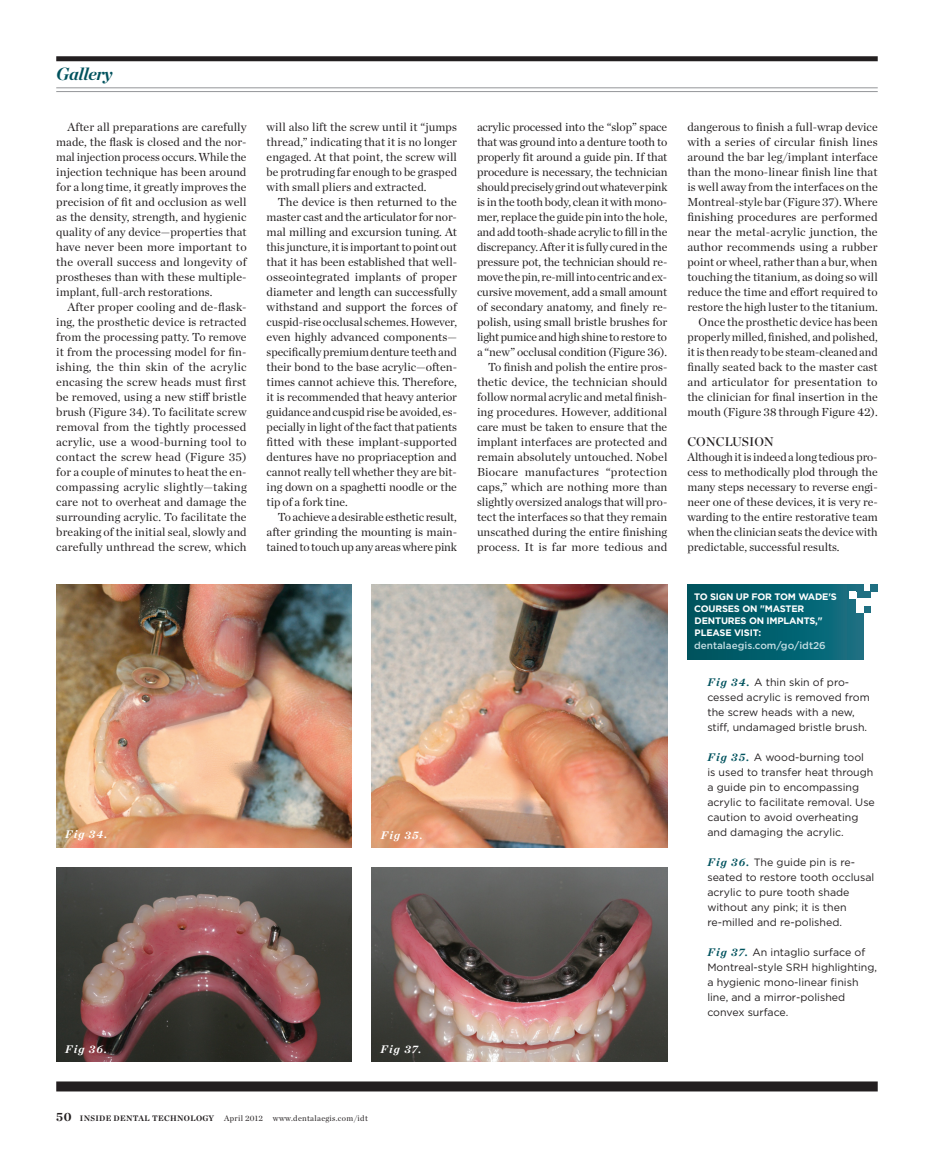
<style>
.page{position:relative;width:934px;height:1159px;background:#fff}
.page>*{position:absolute;margin:0;border:0;box-sizing:border-box;transform-origin:0 0}
.t1{font:italic 700 17.5px "Chronicle Display";letter-spacing:-.02em;color:#00525d}
.t2{font:12.5px "Chronicle Display Semi";color:#231f20}
.t3{font:11.88px/15px "Chronicle Deck";letter-spacing:.005em;color:#231f20;text-align:justify}
.t4{font:italic 700 11.25px "Chronicle Deck";letter-spacing:.115em;color:#fff}
.t5{font:10.62px/15px "Gotham";color:#231f20}
.t6{font:500 10px "Gotham";color:#c2dce2}
.t7{font:700 9.38px "Gotham";letter-spacing:-.02em;color:#fff}
.t8{font:8.12px "Chronicle Deck";letter-spacing:.04em;color:#231f20}
.s1{font-family:"Chronicle Deck";font-weight:700;font-style:italic;font-size:11.25px;color:#00525d}
.s2{font-weight:700;font-size:12.5px}
.s3{font-weight:700}
</style>
<div class="page">
<img style="left:56px;top:584px;width:296px;height:263px">
<img style="left:372px;top:584px;width:295px;height:263px">
<img style="left:56px;top:867px;width:296px;height:194px">
<img style="left:372px;top:867px;width:295px;height:194px">
<div style="left:56px;top:1081px;width:822px;height:10px;background:#231f20"></div>
<hr style="left:56px;top:88px;width:822px;height:1px;background:#939598">
<hr style="left:56px;top:91px;width:822px;height:1px;background:#939598">
<div style="left:56px;top:56px;width:822px;height:5px;background:#231f20"></div>
<div style="left:687px;top:584px;width:176px;height:75px;background:linear-gradient(to right,#00525c,#137083)"></div>
<div style="left:856px;top:591px;width:7px;height:7px;background:#1f6f82"></div>
<div style="left:849px;top:591px;width:7px;height:7px;background:#fff"></div>
<div style="left:863px;top:591px;width:7px;height:7px;background:#1f6f82"></div>
<div style="left:856px;top:612px;width:7px;height:7px;background:#1f6f82"></div>
<div style="left:856px;top:584px;width:7px;height:7px;background:#1f6f82"></div>
<div style="left:863px;top:605px;width:7px;height:7px;background:#1f6f82"></div>
<div style="left:856px;top:605px;width:7px;height:7px;background:#fff"></div>
<div style="left:856px;top:598px;width:15px;height:7px;background:#fff"></div>
<div style="left:870px;top:584px;width:8px;height:7px;background:#1f6f82"></div>
<h1 class="t1" style="left:56px;top:60px;width:58px">Gallery</h1>
<p class="t3" style="left:56px;top:119px;width:192px;text-indent:11px">After all preparations are carefully made, the flask is closed and the nor&shy;mal injection process occurs. While the injection technique has been around for a long time, it greatly improves the precision of fit and occlusion as well as the density, strength, and hygienic quality of any device—properties that have never been more important to the overall success and longevity of prostheses than with these multiple&shy;implant, full-arch restorations.</p>
<p class="t3" style="left:56px;top:299px;width:192px;text-indent:11px">After proper cooling and de-flask&shy;ing, the prosthetic device is retracted from the processing patty. To remove it from the processing model for fin&shy;ishing, the thin skin of the acrylic encasing the screw heads must first be removed, using a new stiff bristle brush (Figure 34). To facilitate screw removal from the tightly processed acrylic, use a wood-burning tool to contact the screw head (Figure 35) for a couple of minutes to heat the en&shy;compassing acrylic slightly—taking care not to overheat and damage the surrounding acrylic. To facilitate the breaking of the initial seal, slowly and carefully unthread the screw, which</p>
<p class="t3" style="left:267px;top:119px;width:192px">will also lift the screw until it “jumps thread,” indicating that it is no longer engaged. At that point, the screw will be protruding far enough to be grasped with small pliers and extracted.</p>
<p class="t3" style="left:267px;top:194px;width:192px;text-indent:11px">The device is then returned to the master cast and the articulator for nor&shy;mal milling and excursion tuning. At this juncture, it is important to point out that it has been established that well&shy;osseointegrated implants of proper diameter and length can successfully withstand and support the forces of cuspid-rise occlusal schemes. However, even highly advanced components— specifically premium denture teeth and their bond to the base acrylic—often&shy;times cannot achieve this. Therefore, it is recommended that heavy anterior guidance and cuspid rise be avoided, es&shy;pecially in light of the fact that patients fitted with these implant-supported dentures have no propriaception and cannot really tell whether they are bit&shy;ing down on a spaghetti noodle or the tip of a fork tine.</p>
<p class="t3" style="left:267px;top:509px;width:192px;text-indent:11px">To achieve a desirable esthetic result, after grinding the mounting is main&shy;tained to touch up any areas where pink</p>
<p class="t4" style="left:65px;top:825px;width:44px">Fig 34.</p>
<p class="t4" style="left:381px;top:825px;width:44px">Fig 35.</p>
<p class="t4" style="left:65px;top:1040px;width:44px">Fig 36.</p>
<p class="t4" style="left:380px;top:1040px;width:42px">Fig 37.</p>
<p class="t3" style="left:477px;top:119px;width:192px;text-align:right">acrylic processed into the “slop” space that was ground into a denture tooth to properly fit around a guide pin. If that procedure is necessary, the technician should precisely grind out whatever pink is in the tooth body, clean it with mono&shy;mer, replace the guide pin into the hole, and add tooth-shade acrylic to fill in the discrepancy. After it is fully cured in the pressure pot, the technician should re&shy;move the pin, re-mill into centric and ex&shy;cursive movement, add a small amount of secondary anatomy, and finely re&shy;polish, using small bristle brushes for light pumice and high shine to restore to a “new” occlusal condition (Figure 36).<br>To finish and polish the entire pros&shy;thetic device, the technician should follow normal acrylic and metal finish&shy;ing procedures. However, additional care must be taken to ensure that the implant interfaces are protected and remain absolutely untouched. Nobel Biocare manufactures “protection caps,” which are nothing more than slightly oversized analogs that will pro&shy;tect the interfaces so that they remain unscathed during the entire finishing process. It is far more tedious and</p>
<p class="t3" style="left:687px;top:119px;width:192px;text-align:right">dangerous to finish a full-wrap device with a series of circular finish lines around the bar leg/implant interface than the mono-linear finish line that is well away from the interfaces on the Montreal-style bar (Figure 37). Where finishing procedures are performed near the metal-acrylic junction, the author recommends using a rubber point or wheel, rather than a bur, when touching the titanium, as doing so will reduce the time and effort required to restore the high luster to the titanium.<br>Once the prosthetic device has been properly milled, finished, and polished, it is then ready to be steam-cleaned and finally seated back to the master cast and articulator for presentation to the clinician for final insertion in the mouth (Figure 38 through Figure 42).</p>
<p class="t2" style="left:687px;top:432px;width:88px">CONCLUSION</p>
<p class="t3" style="left:687px;top:449px;width:192px">Although it is indeed a long tedious pro&shy;cess to methodically plod through the many steps necessary to reverse engi&shy;neer one of these devices, it is very re&shy;warding to the entire restorative team when the clinician seats the device with predictable, successful results.</p>
<p class="t7" style="left:694px;top:590px;width:65px">TOSIGNUP FOR</p>
<p class="t7" style="left:774px;top:590px;width:42px">TOM WADE</p>
<p class="t7" style="left:828px;top:590px;width:9px">'S</p>
<p class="t7" style="left:694px;top:602px;width:8px">COURSES</p>
<p class="t7" style="left:742px;top:602px;width:38px">ON "MASTER</p>
<p class="t7" style="left:694px;top:614px;width:15px">DENTURES</p>
<p class="t7" style="left:749px;top:614px;width:28px">ON IMPLANTS</p>
<p class="t7" style="left:815px;top:614px;width:9px">,"</p>
<p class="t7" style="left:694px;top:626px;width:7px">PLEASE</p>
<p class="t7" style="left:734px;top:626px;width:6px">VISIT</p>
<p class="t7" style="left:758px;top:626px;width:4px">:</p>
<p class="t6" style="left:694px;top:639px;width:133px">dentalaegis.com/go/idt26</p>
<p class="t5" style="left:707px;top:675px;width:164px"><span class="s1">Fig 34.</span> A thin skin of pro&shy;cessed acrylic is removed from the screw heads with a new, stiff, undamaged bristle brush.</p>
<p class="t5" style="left:707px;top:750px;width:169px"><span class="s1">Fig 35.</span> A wood-burning tool<br>is used to transfer heat through a guide pin to encompassing acrylic to facilitate removal. Use caution to avoid overheating and damaging the acrylic.</p>
<p class="t5" style="left:707px;top:855px;width:168px"><span class="s1">Fig 36.</span> The guide pin is re&shy;seated to restore tooth occlusal acrylic to pure tooth shade without any pink; it is then re-milled and re-polished.</p>
<p class="t5" style="left:707px;top:945px;width:171px"><span class="s1">Fig 37.</span> An intaglio surface of<br>Montreal-style SRH highlighting, a hygienic mono-linear finish line, and a mirror-polished convex surface.</p>
<p class="t8" style="left:56px;top:1112px;width:313px"><span class="s2">50</span> <span class="s3">INSIDE DENTAL TECHNOLOGY</span> April 2012 www.dentalaegis.com/idt</p>
</div>
